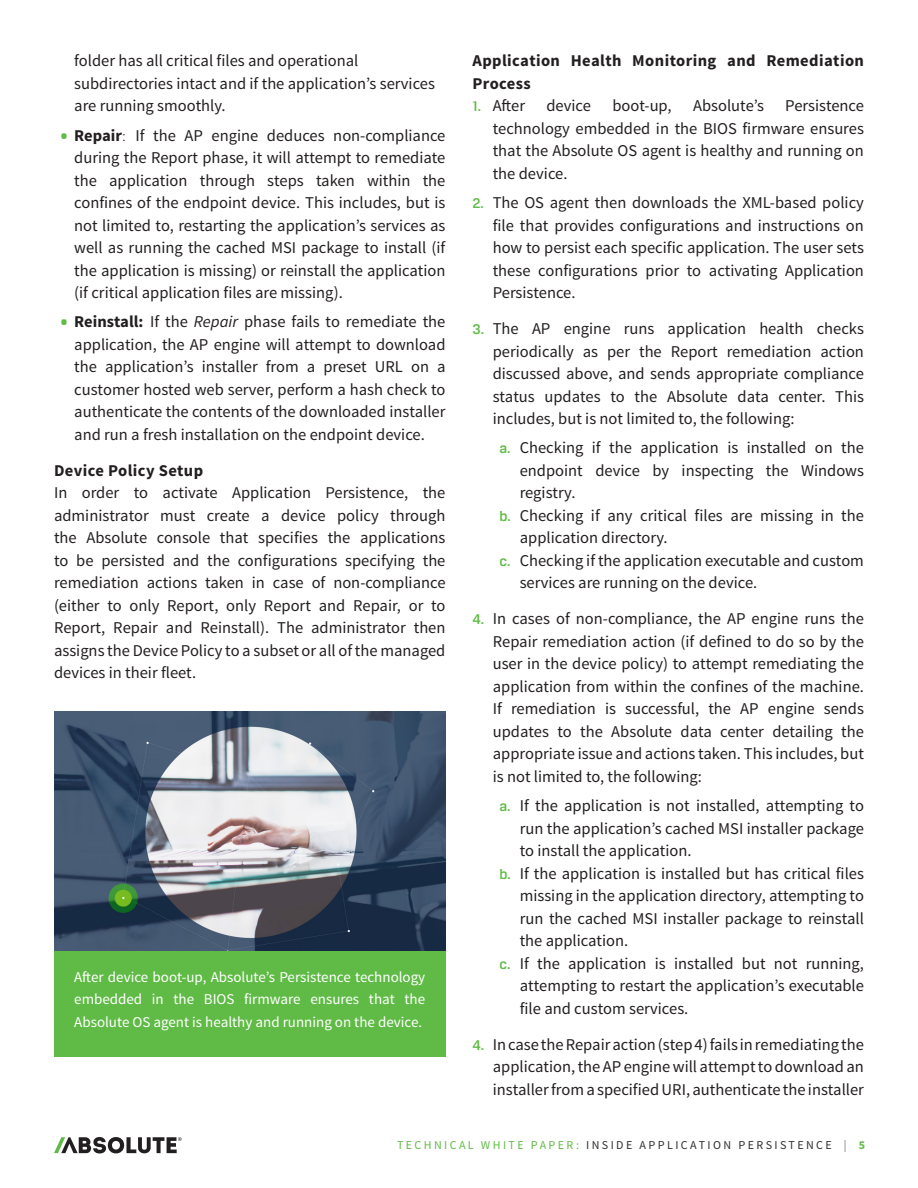
<style>
.page{position:relative;width:918px;height:1188px;background:#fff}
.page>*{position:absolute;margin:0;border:0;box-sizing:border-box;transform-origin:0 0}
.t1{font:16.5px/22.5px "Source Sans Pro";color:#231f20;text-align:justify}
.t2{font:700 16.5px/22.5px "Source Sans Pro";letter-spacing:.025em;color:#231f20}
.t3{font:15px/22.5px "Source Sans Pro";color:#fff;text-align:justify}
.t4{font:12px "Source Sans Pro";letter-spacing:.2em;color:#312f30}
.s1{font-family:"Breuer Text";font-weight:500;font-size:15px;color:#60bb46}
.s2{font-weight:700}
.s3{font-family:"Breuer Text";font-weight:300}
.s4{font-style:italic}
.s5{color:#60bb46}
.s6{font-weight:300}
.s7{font-weight:700;color:#60bb46}
</style>
<div class="page">
<svg style="left:54px;top:1137px;width:127px;height:17px"></svg>
<div style="left:54px;top:950px;width:392px;height:107px;background:#60bb46"></div>
<img style="left:54px;top:711px;width:392px;height:239px">
<p class="t1" style="left:74px;top:50px;width:362px;text-align:left">folder has all critical files and operational subdirectories intact and if the application’s services are running smoothly.</p>
<p class="t1" style="left:74px;top:124px;width:373px;text-indent:-14px"><span class="s1">•</span> <span class="s2">Repair</span><span class="s3">:</span> If the AP engine deduces non-compliance during the Report phase, it will attempt to remediate the application through steps taken within the confines of the endpoint device. This includes, but is not limited to, restarting the application’s services as well as running the cached MSI package to install (if the application is missing) or reinstall the application (if critical application files are missing).</p>
<p class="t1" style="left:74px;top:311px;width:373px;text-indent:-14px"><span class="s1">•</span> <span class="s2">Reinstall:</span> If the <span class="s4">Repair</span> phase fails to remediate the application, the AP engine will attempt to download the application’s installer from a preset URL on a customer hosted web server, perform a hash check to authenticate the contents of the downloaded installer and run a fresh installation on the endpoint device.</p>
<p class="t2" style="left:54px;top:460px;width:151px">Device Policy Setup</p>
<p class="t1" style="left:54px;top:482px;width:393px">In order to activate Application Persistence, the administrator must create a device policy through the Absolute console that specifies the applications to be persisted and the configurations specifying the remediation actions taken in case of non-compliance (either to only Report, only Report and Repair, or to Report, Repair and Reinstall). The administrator then assigns the Device Policy to a subset or all of the managed devices in their fleet.</p>
<p class="t3" style="left:74px;top:966px;width:353px">After device boot-up, Absolute’s Persistence technology embedded in the BIOS firmware ensures that the Absolute OS agent is healthy and running on the device.</p>
<p class="t2" style="left:472px;top:50px;width:393px">Application Health Monitoring and Remediation<br>Process</p>
<p class="t1" style="left:472px;top:95px;width:54px"><span class="s1">1.</span> After</p>
<p class="t1" style="left:546px;top:95px;width:46px">device</p>
<p class="t1" style="left:612px;top:95px;width:61px">boot-up,</p>
<p class="t1" style="left:693px;top:95px;width:72px">Absolute’s</p>
<p class="t1" style="left:493px;top:95px;width:373px;text-indent:293px">Persistence technology embedded in the BIOS firmware ensures that the Absolute OS agent is healthy and running on the device.</p>
<p class="t1" style="left:493px;top:192px;width:373px;text-indent:-20px"><span class="s1">2.</span> The OS agent then downloads the XML-based policy file that provides configurations and instructions on how to persist each specific application. The user sets these configurations prior to activating Application Persistence.</p>
<p class="t1" style="left:493px;top:318px;width:373px;text-indent:-20px"><span class="s1">3.</span> The AP engine runs application health checks periodically as per the Report remediation action discussed above, and sends appropriate compliance status updates to the Absolute data center. This includes, but is not limited to, the following:</p>
<p class="t1" style="left:520px;top:437px;width:346px;text-indent:-20px"><span class="s1">a.</span> Checking if the application is installed on the endpoint device by inspecting the Windows registry.</p>
<p class="t1" style="left:520px;top:504px;width:346px;text-indent:-20px"><span class="s1">b.</span> Checking if any critical files are missing in the application directory.</p>
<p class="t1" style="left:520px;top:549px;width:346px;text-indent:-20px"><span class="s1">c.</span> Checking if the application executable and custom services are running on the device.</p>
<p class="t1" style="left:493px;top:608px;width:373px;text-indent:-20px"><span class="s1">4.</span> In cases of non-compliance, the AP engine runs the Repair remediation action (if defined to do so by the user in the device policy) to attempt remediating the application from within the confines of the machine.<br>If remediation is successful, the AP engine sends updates to the Absolute data center detailing the appropriate issue and actions taken. This includes, but is not limited to, the following:</p>
<p class="t1" style="left:520px;top:795px;width:346px;text-indent:-20px"><span class="s1">a.</span> If the application is not installed, attempting to run the application’s cached MSI installer package to install the application.</p>
<p class="t1" style="left:520px;top:862px;width:346px;text-indent:-20px"><span class="s1">b.</span> If the application is installed but has critical files missing in the application directory, attempting to run the cached MSI installer package to reinstall the application.</p>
<p class="t1" style="left:520px;top:952px;width:346px;text-indent:-20px"><span class="s1">c.</span> If the application is installed but not running, attempting to restart the application’s executable file and custom services.</p>
<p class="t1" style="left:493px;top:1033px;width:373px;text-indent:-20px"><span class="s1">4.</span> In case the Repair action (step 4) fails in remediating the application, the AP engine will attempt to download an installer from a specified URI, authenticate the installer</p>
<p class="t4" style="left:397px;top:1138px;width:470px"><span class="s5">TECHNICAL WHITE PAPER:</span> INSIDE APPLICATION PERSISTENCE <span class="s6">|</span> <span class="s7">5</span></p>
</div>
